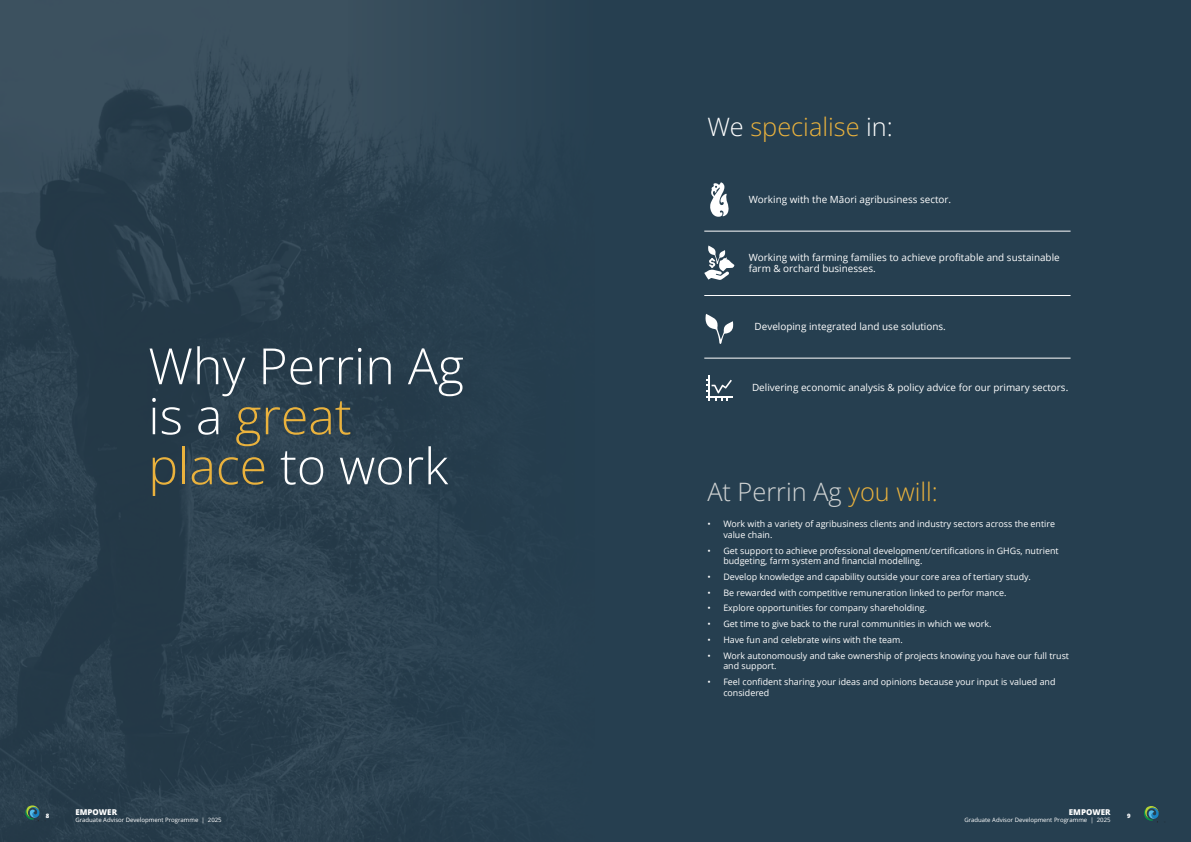
<style>
.page{position:relative;width:1191px;height:842px;background:#fff}
.page>*{position:absolute;margin:0;border:0;box-sizing:border-box;transform-origin:0 0}
.t1{font:300 50px/50px "Open Sans";color:#fff}
.t2{font:300 25.3px "Open Sans";color:#d1d4d4}
.t3{font:300 25.3px "Open Sans";color:#eab23d}
.t4{font:9.9px/11.9px "Open Sans";color:#fff}
.t5{font:8.9px/10.7px "Open Sans";color:#fff}
.t6{font:800 8px "Open Sans";color:#fff}
.t7{font:6px "Open Sans";color:#fff}
.t8{font:800 6px "Open Sans";color:#fff}
.s1{color:#fff}
.s2{color:#eab23d}
</style>
<div class="page">
<img style="left:0;top:0;width:348px;height:842px">
<div style="left:348px;top:0;width:247px;height:842px;background:#263f50"></div>
<div style="left:595px;top:0;width:596px;height:842px;background:#263f50"></div>
<hr style="left:708px;top:375px;width:2px;height:25px;background:#fff">
<svg style="left:706px;top:379px;width:26px;height:22px"></svg>
<svg style="left:704px;top:245px;width:30px;height:35px"></svg>
<svg style="left:710px;top:182px;width:19px;height:35px"></svg>
<svg style="left:705px;top:314px;width:28px;height:30px"></svg>
<hr style="left:704px;top:231px;width:366px;height:1px;background:#fff">
<hr style="left:704px;top:295px;width:366px;height:1px;background:#fff">
<hr style="left:704px;top:358px;width:366px;height:1px;background:#fff">
<svg style="left:25px;top:805px;width:21px;height:16px"></svg>
<svg style="left:1144px;top:806px;width:15px;height:17px"></svg>
<h2 class="t3" style="left:707px;top:110px;width:187px"><span class="s1">We</span> specialise <span class="s1">in:</span></h2>
<p class="t4" style="left:748px;top:194px;width:204px">Working with the Māori agribusiness sector.</p>
<p class="t4" style="left:748px;top:251px;width:312px">Working with farming families to achieve profitable and sustainable farm &amp; orchard businesses.</p>
<h1 class="t1" style="left:148px;top:340px;width:317px">Why Perrin Ag is a <span class="s2">great place</span> to work</h1>
<p class="t4" style="left:754px;top:320px;width:193px">Developing integrated land use solutions.</p>
<p class="t4" style="left:752px;top:382px;width:318px">Delivering economic analysis &amp; policy advice for our primary sectors.</p>
<h2 class="t2" style="left:707px;top:475px;width:232px">At Perrin Ag <span class="s2">you will:</span></h2>
<p class="t5" style="left:723px;top:518px;width:333px;text-indent:-16px">• Work with a variety of agribusiness clients and industry sectors across the entire value chain.</p>
<p class="t5" style="left:723px;top:545px;width:337px;text-indent:-16px">• Get support to achieve professional development/certifications in GHGs, nutrient budgeting, farm system and financial modelling.</p>
<p class="t5" style="left:707px;top:571px;width:325px">• Develop knowledge and capability outside your core area of tertiary study.</p>
<p class="t5" style="left:707px;top:587px;width:300px">• Be rewarded with competitive remuneration linked to perfor mance.</p>
<p class="t5" style="left:707px;top:603px;width:221px">• Explore opportunities for company shareholding.</p>
<p class="t5" style="left:707px;top:618px;width:286px">• Get time to give back to the rural communities in which we work.</p>
<p class="t5" style="left:707px;top:634px;width:197px">• Have fun and celebrate wins with the team.</p>
<p class="t5" style="left:723px;top:650px;width:347px;text-indent:-16px">• Work autonomously and take ownership of projects knowing you have our full trust and support.</p>
<p class="t5" style="left:723px;top:676px;width:334px;text-indent:-16px">• Feel confident sharing your ideas and opinions because your input is valued and considered</p>
<p class="t6" style="left:75px;top:806px;width:43px">EMPOWER</p>
<p class="t7" style="left:75px;top:815px;width:148px">Graduate Advisor Development Programme | 2025</p>
<p class="t6" style="left:1068px;top:806px;width:43px">EMPOWER</p>
<p class="t7" style="left:964px;top:815px;width:148px">Graduate Advisor Development Programme | 2025</p>
<p class="t8" style="left:46px;top:811px;width:5px">8</p>
<p class="t8" style="left:1127px;top:811px;width:5px">9</p>
</div>
